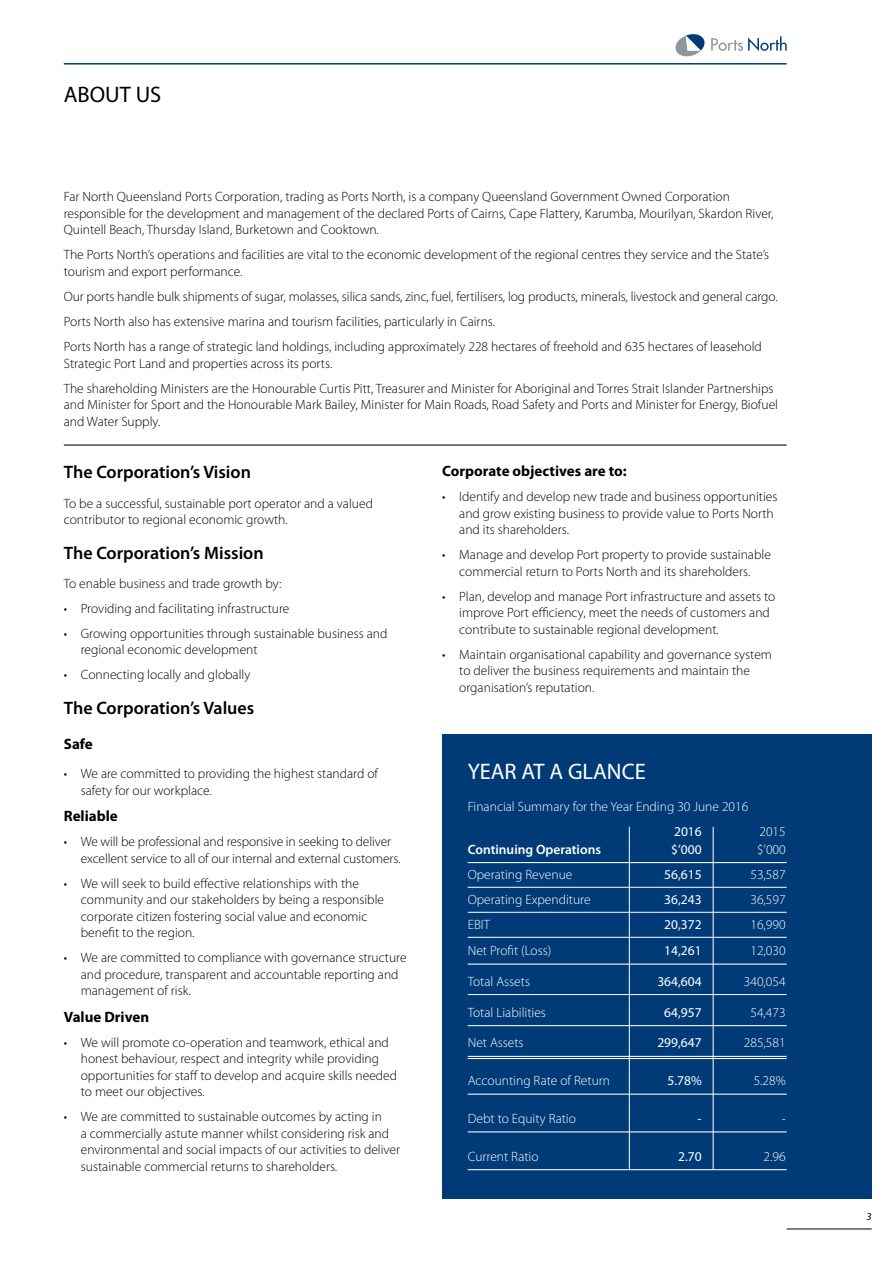
<style>
.page{position:relative;width:893px;height:1263px;background:#fff}
.page>*{position:absolute;margin:0;border:0;box-sizing:border-box;transform-origin:0 0}
.t1{font:22.5px "Myriad Pro";color:#fff}
.t2{font:22.5px "Myriad Pro";color:#000}
.t3{font:600 18px "Myriad Pro";color:#000}
.t4{font:700 15px "Myriad Pro";color:#000}
.t5{font:300 13.5px/16.5px "Myriad Pro";color:#000}
.t6{font:300 13.5px "Myriad Pro";color:#fff}
.t7{font:13.5px "Myriad Pro";color:#fff}
.t8{font:600 13.5px "Myriad Pro";color:#fff}
.t9{font:italic 10.5px "Myriad Pro";color:#000}
</style>
<div class="page">
<svg style="left:711px;top:36px;width:76px;height:15px"></svg>
<svg style="left:675px;top:34px;width:30px;height:23px"></svg>
<hr style="left:64px;top:63px;width:723px;height:2px;background:#003b78">
<div style="left:442px;top:734px;width:430px;height:465px;background:#003b78"></div>
<hr style="left:787px;top:1229px;width:85px;height:1px;background:#000">
<hr style="left:64px;top:444px;width:723px;height:2px;background:#000">
<hr style="left:468px;top:862px;width:319px;height:1px;background:#fff">
<hr style="left:468px;top:887px;width:319px;height:1px;background:#fff">
<hr style="left:468px;top:912px;width:319px;height:1px;background:#fff">
<hr style="left:468px;top:937px;width:319px;height:1px;background:#fff">
<hr style="left:468px;top:963px;width:319px;height:2px;background:#fff">
<hr style="left:468px;top:994px;width:319px;height:1px;background:#fff">
<hr style="left:468px;top:1025px;width:319px;height:1px;background:#fff">
<hr style="left:468px;top:1056px;width:319px;height:1px;background:#fff">
<hr style="left:468px;top:1058px;width:319px;height:1px;background:#fff">
<hr style="left:468px;top:1093px;width:319px;height:2px;background:#fff">
<hr style="left:468px;top:1131px;width:319px;height:1px;background:#fff">
<hr style="left:468px;top:1169px;width:319px;height:1px;background:#fff">
<hr style="left:713px;top:827px;width:1px;height:343px;background:#fff">
<hr style="left:629px;top:827px;width:1px;height:343px;background:#fff">
<h1 class="t2" style="left:64px;top:80px;width:99px">ABOUT US</h1>
<p class="t5" style="left:64px;top:189px;width:711px">Far North Queensland Ports Corporation, trading as Ports North, is a company Queensland Government Owned Corporation responsible for the development and management of the declared Ports of Cairns, Cape Flattery, Karumba, Mourilyan, Skardon River,<br>Quintell Beach, Thursday Island, Burketown and Cooktown.</p>
<p class="t5" style="left:64px;top:247px;width:707px">The Ports North’s operations and facilities are vital to the economic development of the regional centres they service and the State’s tourism and export performance.</p>
<p class="t5" style="left:64px;top:284px;width:715px;line-height:25px">Our ports handle bulk shipments of sugar, molasses, silica sands, zinc, fuel, fertilisers, log products, minerals, livestock and general cargo.<br>Ports North also has extensive marina and tourism facilities, particularly in Cairns.<br>Ports North has a range of strategic land holdings, including approximately 228 hectares of freehold and 635 hectares of leasehold</p>
<p class="t5" style="left:64px;top:350px;width:711px;line-height:25px">Strategic Port Land and properties across its ports.<br>The shareholding Ministers are the Honourable Curtis Pitt, Treasurer and Minister for Aboriginal and Torres Strait Islander Partnerships</p>
<p class="t5" style="left:64px;top:396px;width:716px">and Minister for Sport and the Honourable Mark Bailey, Minister for Main Roads, Road Safety and Ports and Minister for Energy, Biofuel and Water Supply.</p>
<h2 class="t3" style="left:64px;top:461px;width:189px">The Corporation’s Vision</h2>
<p class="t5" style="left:64px;top:495px;width:311px">To be a successful, sustainable port operator and a valued contributor to regional economic growth.</p>
<h2 class="t3" style="left:64px;top:541px;width:201px">The Corporation’s Mission</h2>
<p class="t5" style="left:64px;top:575px;width:219px">To enable business and trade growth by:</p>
<p class="t5" style="left:64px;top:600px;width:227px">• Providing and facilitating infrastructure</p>
<p class="t5" style="left:81px;top:625px;width:308px;text-indent:-17px">• Growing opportunities through sustainable business and regional economic development</p>
<p class="t5" style="left:64px;top:666px;width:188px">• Connecting locally and globally</p>
<h2 class="t3" style="left:64px;top:696px;width:192px">The Corporation’s Values</h2>
<p class="t4" style="left:64px;top:734px;width:31px">Safe</p>
<p class="t5" style="left:81px;top:765px;width:299px;text-indent:-17px">• We are committed to providing the highest standard of safety for our workplace.</p>
<p class="t4" style="left:64px;top:806px;width:55px">Reliable</p>
<p class="t5" style="left:81px;top:833px;width:321px;text-indent:-17px">• We will be professional and responsive in seeking to deliver excellent service to all of our internal and external customers.</p>
<p class="t5" style="left:81px;top:875px;width:305px;text-indent:-17px">• We will seek to build effective relationships with the community and our stakeholders by being a responsible corporate citizen fostering social value and economic benefit to the region.</p>
<p class="t5" style="left:81px;top:949px;width:327px;text-indent:-17px">• We are committed to compliance with governance structure and procedure, transparent and accountable reporting and management of risk.</p>
<p class="t4" style="left:64px;top:1007px;width:87px">Value Driven</p>
<p class="t5" style="left:81px;top:1034px;width:318px;text-indent:-17px">• We will promote co-operation and teamwork, ethical and honest behaviour, respect and integrity while providing opportunities for staff to develop and acquire skills needed to meet our objectives.</p>
<p class="t5" style="left:81px;top:1108px;width:321px;text-indent:-17px">• We are committed to sustainable outcomes by acting in<br>a commercially astute manner whilst considering risk and environmental and social impacts of our activities to deliver sustainable commercial returns to shareholders.</p>
<p class="t4" style="left:442px;top:461px;width:186px">Corporate objectives are to:</p>
<p class="t5" style="left:459px;top:488px;width:320px;text-indent:-17px">• Identify and develop new trade and business opportunities and grow existing business to provide value to Ports North and its shareholders.</p>
<p class="t5" style="left:442px;top:546px;width:330px;text-align:center">• Manage and develop Port property to provide sustainable commercial return to Ports North and its shareholders.</p>
<p class="t5" style="left:459px;top:588px;width:318px;text-indent:-17px">• Plan, develop and manage Port infrastructure and assets to improve Port efficiency, meet the needs of customers and contribute to sustainable regional development.</p>
<p class="t5" style="left:459px;top:646px;width:314px;text-indent:-17px">• Maintain organisational capability and governance system to deliver the business requirements and maintain the organisation’s reputation.</p>
<h1 class="t1" style="left:468px;top:757px;width:180px">YEAR AT A GLANCE</h1>
<p class="t6" style="left:468px;top:798px;width:282px">Financial Summary for the Year Ending 30 June 2016</p>
<p class="t7" style="left:674px;top:823px;width:29px">2016</p>
<p class="t6" style="left:759px;top:823px;width:28px">2015</p>
<p class="t8" style="left:468px;top:840px;width:135px">Continuing Operations</p>
<p class="t7" style="left:671px;top:841px;width:32px">$’000</p>
<p class="t6" style="left:757px;top:841px;width:30px">$’000</p>
<p class="t6" style="left:468px;top:866px;width:106px">Operating Revenue</p>
<p class="t7" style="left:664px;top:866px;width:39px">56,615</p>
<p class="t6" style="left:750px;top:866px;width:37px">53,587</p>
<p class="t6" style="left:468px;top:891px;width:124px">Operating Expenditure</p>
<p class="t7" style="left:664px;top:891px;width:39px">36,243</p>
<p class="t6" style="left:750px;top:891px;width:37px">36,597</p>
<p class="t6" style="left:468px;top:916px;width:24px">EBIT</p>
<p class="t7" style="left:664px;top:916px;width:39px">20,372</p>
<p class="t6" style="left:750px;top:916px;width:37px">16,990</p>
<p class="t6" style="left:468px;top:942px;width:85px">Net Profit (Loss)</p>
<p class="t7" style="left:664px;top:942px;width:39px">14,261</p>
<p class="t6" style="left:750px;top:942px;width:37px">12,030</p>
<p class="t6" style="left:468px;top:973px;width:64px">Total Assets</p>
<p class="t7" style="left:657px;top:973px;width:46px">364,604</p>
<p class="t6" style="left:744px;top:973px;width:43px">340,054</p>
<p class="t6" style="left:468px;top:1004px;width:80px">Total Liabilities</p>
<p class="t7" style="left:664px;top:1004px;width:39px">64,957</p>
<p class="t6" style="left:750px;top:1004px;width:37px">54,473</p>
<p class="t6" style="left:468px;top:1035px;width:57px">Net Assets</p>
<p class="t7" style="left:657px;top:1034px;width:46px">299,647</p>
<p class="t6" style="left:744px;top:1035px;width:43px">285,581</p>
<p class="t6" style="left:468px;top:1072px;width:144px">Accounting Rate of Return</p>
<p class="t7" style="left:667px;top:1072px;width:36px">5.78%</p>
<p class="t6" style="left:754px;top:1072px;width:34px">5.28%</p>
<p class="t6" style="left:468px;top:1110px;width:110px">Debt to Equity Ratio</p>
<p class="t7" style="left:698px;top:1110px;width:6px">-</p>
<p class="t6" style="left:782px;top:1110px;width:6px">-</p>
<p class="t6" style="left:468px;top:1148px;width:72px">Current Ratio</p>
<p class="t7" style="left:678px;top:1148px;width:25px">2.70</p>
<p class="t6" style="left:764px;top:1148px;width:24px">2.96</p>
<p class="t9" style="left:866px;top:1209px;width:7px">3</p>
</div>
